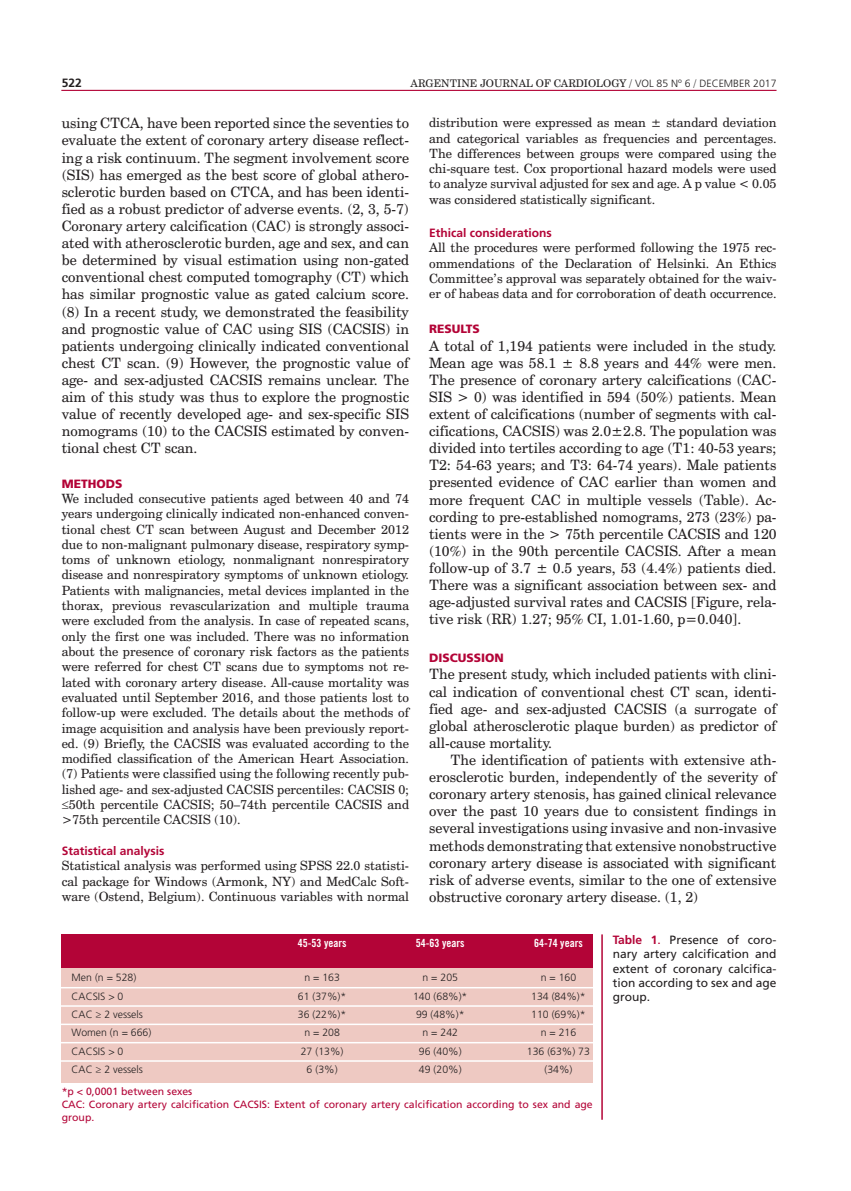
<style>
.page{position:relative;width:851px;height:1191px;background:#fff}
.page>*{position:absolute;margin:0;border:0;box-sizing:border-box;transform-origin:0 0}
.t1{font:14.25px/17.1px "Century Schoolbook BT";color:#231f20;text-align:justify}
.t2{font:12.75px/15.3px "Century Schoolbook BT";color:#231f20;text-align:justify}
.t3{font:12px/14.4px "Frutiger";color:#231f20;text-align:justify}
.t4{font:700 12px "Frutiger LT Std";color:#b30437}
.t5{font:12px "Frutiger Black B";color:#b30437}
.t6{font:700 12px "Frutiger LT Std";color:#231f20}
.t7{font:11.25px "Trade Gothic LT Std Bd Cn 20";color:#fff}
.t8{font:300 10.5px/18.3px "Frutiger LT Std";color:#231f20;text-align:center}
.t9{font:10.5px/12.6px "Frutiger LT Std";color:#b30437}
.t10{font:10.5px "Century Schoolbook BT";color:#231f20}
.s1{font-family:"Frutiger LT Std";font-weight:300}
.s2{font-family:"Frutiger LT Std";font-weight:700;color:#b30437}
.s3{color:#b30437}
</style>
<div class="page">
<hr style="left:61px;top:90px;width:715px;height:1px;background:#b30437">
<hr style="left:601px;top:934px;width:1px;height:185px;background:#b30437">
<div style="left:62px;top:934px;width:530px;height:34px;background:#b30437"></div>
<div style="left:62px;top:968px;width:530px;height:114px;background:#eec9c2"></div>
<hr style="left:54px;top:987px;width:540px;height:1px;background:#fff">
<hr style="left:58px;top:1023px;width:539px;height:2px;background:#fff">
<hr style="left:58px;top:1060px;width:539px;height:1px;background:#fff">
<hr style="left:54px;top:1005px;width:540px;height:1px;background:#fff">
<hr style="left:58px;top:1042px;width:539px;height:1px;background:#fff">
<p class="t6" style="left:62px;top:75px;width:22px">522</p>
<p class="t10" style="left:410px;top:77px;width:367px">ARGENTINE JOURNAL OF CARDIOLOGY / <span class="s1">VOL 85 Nº 6</span> / <span class="s1">DECEM BER 2017</span></p>
<p class="t1" style="left:62px;top:115px;width:349px">using CTCA, have been reported since the seventies to evaluate the extent of coronary artery disease reflect&shy;ing a risk continuum. The segment involvement score (SIS) has emerged as the best score of global athero&shy;sclerotic burden based on CTCA, and has been identi&shy;fied as a robust predictor of adverse events. (2, 3, 5-7)<br>Coronary artery calcification (CAC) is strongly associ&shy;ated with atherosclerotic burden, age and sex, and can be determined by visual estimation using non-gated conventional chest computed tomography (CT) which has similar prognostic value as gated calcium score. (8) In a recent study, we demonstrated the feasibility and prognostic value of CAC using SIS (CACSIS) in patients undergoing clinically indicated conventional chest CT scan. (9) However, the prognostic value of age- and sex-adjusted CACSIS remains unclear. The aim of this study was thus to explore the prognostic value of recently developed age- and sex-specific SIS nomograms (10) to the CACSIS estimated by conven&shy;tional chest CT scan.</p>
<p class="t5" style="left:62px;top:476px;width:62px">METHODS</p>
<p class="t2" style="left:62px;top:490px;width:349px">We included consecutive patients aged between 40 and 74 years undergoing clinically indicated non-enhanced conven&shy;tional chest CT scan between August and December 2012 due to non-malignant pulmonary disease, respiratory symp&shy;toms of unknown etiology, nonmalignant nonrespiratory disease and nonrespiratory symptoms of unknown etiology.<br>Patients with malignancies, metal devices implanted in the thorax, previous revascularization and multiple trauma were excluded from the analysis. In case of repeated scans, only the first one was included. There was no information about the presence of coronary risk factors as the patients were referred for chest CT scans due to symptoms not re&shy;lated with coronary artery disease. All-cause mortality was evaluated until September 2016, and those patients lost to follow-up were excluded. The details about the methods of image acquisition and analysis have been previously report&shy;ed. (9) Briefly, the CACSIS was evaluated according to the modified classification of the American Heart Association. (7) Patients were classified using the following recently pub&shy;lished age- and sex-adjusted CACSIS percentiles: CACSIS 0; ≤50th percentile CACSIS; 50–74th percentile CACSIS and &gt;75th percentile CACSIS (10).</p>
<p class="t4" style="left:62px;top:843px;width:104px">Statistical analysis</p>
<p class="t2" style="left:62px;top:858px;width:349px">Statistical analysis was performed using SPSS 22.0 statisti&shy;cal package for Windows (Armonk, NY) and MedCalc Soft&shy;ware (Ostend, Belgium). Continuous variables with normal</p>
<p class="t2" style="left:429px;top:115px;width:349px">distribution were expressed as mean ± standard deviation and categorical variables as frequencies and percentages.<br>The differences between groups were compared using the chi-square test. Cox proportional hazard models were used to analyze survival adjusted for sex and age. A p value &lt; 0.05 was considered statistically significant.</p>
<p class="t4" style="left:429px;top:226px;width:124px">Ethical considerations</p>
<p class="t2" style="left:429px;top:240px;width:349px">All the procedures were performed following the 1975 rec&shy;ommendations of the Declaration of Helsinki. An Ethics Committee’s approval was separately obtained for the waiv&shy;er of habeas data and for corroboration of death occurrence.</p>
<p class="t5" style="left:429px;top:322px;width:52px">RESULTS</p>
<p class="t1" style="left:429px;top:337px;width:349px">A total of 1,194 patients were included in the study.<br>Mean age was 58.1 ± 8.8 years and 44% were men.<br>The presence of coronary artery calcifications (CAC-SIS &gt; 0) was identified in 594 (50%) patients. Mean extent of calcifications (number of segments with cal&shy;cifications, CACSIS) was 2.0±2.8. The population was divided into tertiles according to age (T1: 40-53 years; T2: 54-63 years; and T3: 64-74 years). Male patients presented evidence of CAC earlier than women and more frequent CAC in multiple vessels (Table). Ac&shy;cording to pre-established nomograms, 273 (23%) pa&shy;tients were in the &gt; 75th percentile CACSIS and 120 (10%) in the 90th percentile CACSIS. After a mean follow-up of 3.7 ± 0.5 years, 53 (4.4%) patients died.<br>There was a significant association between sex- and age-adjusted survival rates and CACSIS [Figure, rela&shy;tive risk (RR) 1.27; 95% CI, 1.01-1.60, p=0.040].</p>
<p class="t5" style="left:429px;top:651px;width:76px">DISCUSSION</p>
<p class="t1" style="left:429px;top:665px;width:349px">The present study, which included patients with clini&shy;cal indication of conventional chest CT scan, identi&shy;fied age- and sex-adjusted CACSIS (a surrogate of global atherosclerotic plaque burden) as predictor of all-cause mortality.</p>
<p class="t1" style="left:429px;top:751px;width:349px;text-indent:21px">The identification of patients with extensive ath&shy;erosclerotic burden, independently of the severity of coronary artery stenosis, has gained clinical relevance over the past 10 years due to consistent findings in several investigations using invasive and non-invasive methods demonstrating that extensive nonobstructive coronary artery disease is associated with significant risk of adverse events, similar to the one of extensive obstructive coronary artery disease. (1, 2)</p>
<p class="t3" style="left:612px;top:932px;width:165px"><span class="s2">Table 1</span><span class="s3">.</span> Presence of coro&shy;nary artery calcification and extent of coronary calcifica&shy;tion according to sex and age group.</p>
<p class="t7" style="left:298px;top:936px;width:50px">45-53 years</p>
<p class="t7" style="left:416px;top:936px;width:50px">54-63 years</p>
<p class="t7" style="left:534px;top:936px;width:50px">64-74 years</p>
<p class="t8" style="left:72px;top:968px;width:81px;text-align:left">Men (n = 528)<br>CACSIS &gt; 0<br>CAC ≥ 2 vessels<br>Women (n = 666)<br>CACSIS &gt; 0<br>CAC ≥ 2 vessels</p>
<p class="t8" style="left:298px;top:968px;width:50px">n = 163<br>61 (37%)*<br>36 (22%)* n = 208<br>27 (13%)<br>6 (3%)</p>
<p class="t8" style="left:413px;top:968px;width:56px">n = 205<br>140 (68%)*<br>99 (48%)* n = 242<br>96 (40%)<br>49 (20%)</p>
<p class="t8" style="left:527px;top:968px;width:65px">n = 160<br>134 (84%)*<br>110 (69%)*<br>n = 216<br>136 (63%) 73 (34%)</p>
<p class="t9" style="left:62px;top:1085px;width:532px">*p &lt; 0,0001 between sexes<br>CAC: Coronary artery calcification CACSIS: Extent of coronary artery calcification according to sex and age group.</p>
</div>
